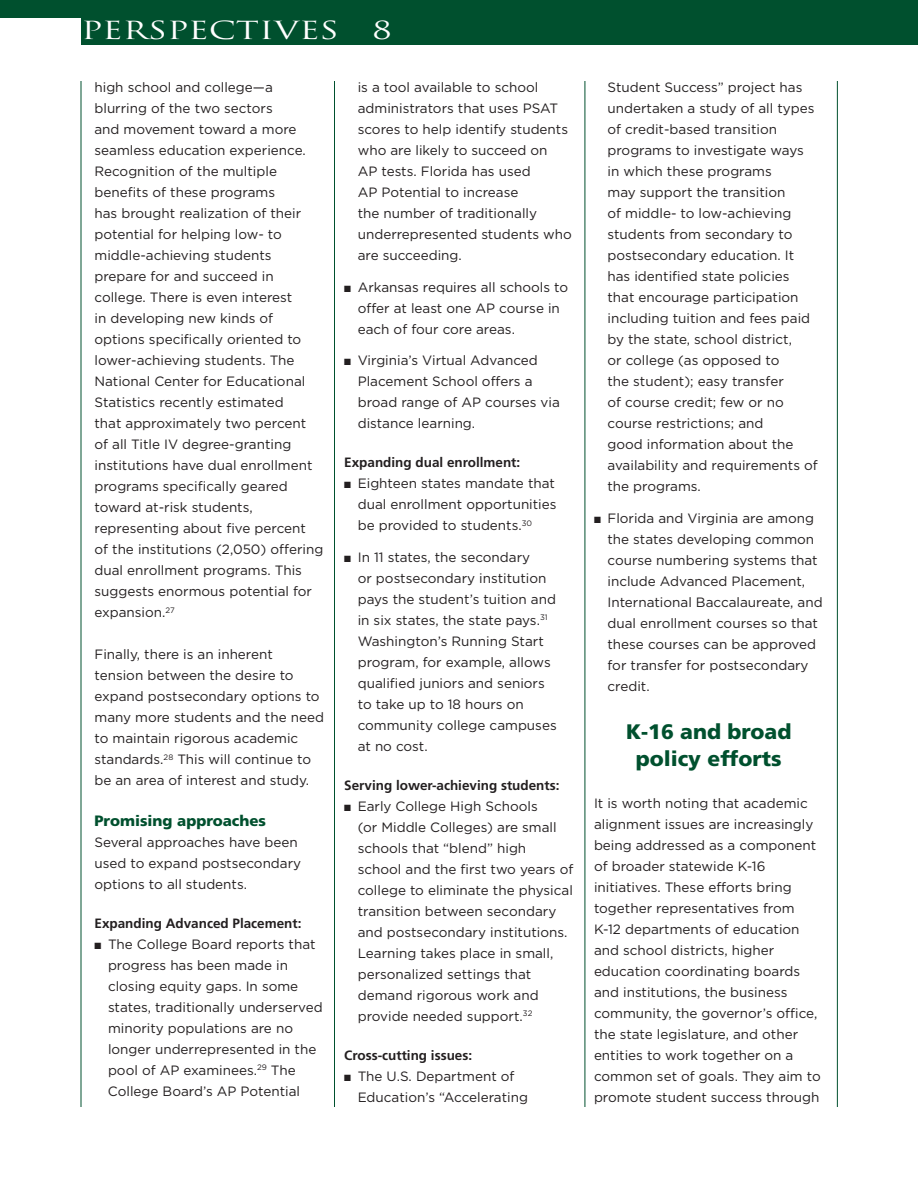
<style>
.page{position:relative;width:918px;height:1188px;background:#fff}
.page>*{position:absolute;margin:0;border:0;box-sizing:border-box;transform-origin:0 0}
.t1{font:24.3px "Trajan Pro";color:#fff;scale:1.39 1}
.t2{font:900 21px/27px "Frutiger";color:#00502e;text-align:center}
.t3{font:900 15px "Frutiger";color:#00502e}
.t4{font:13.5px/21px "Gotham";color:#231f20}
.t5{font:700 13.5px "Frutiger";color:#231f20}
</style>
<div class="page">
<div style="left:81px;top:0;width:837px;height:45px;background:#00502e"></div>
<div style="left:0;top:0;width:918px;height:18px;background:#00502e"></div>
<hr style="left:81px;top:81px;width:1px;height:1026px;background:#00502e">
<hr style="left:334px;top:81px;width:1px;height:1026px;background:#00502e">
<hr style="left:585px;top:81px;width:1px;height:1026px;background:#00502e">
<hr style="left:837px;top:81px;width:1px;height:1026px;background:#00502e">
<h1 class="t1" style="left:81px;top:15px;width:187px">PERSPECTIVES</h1>
<h1 class="t1" style="left:373px;top:15px;width:15px">8</h1>
<p class="t4" style="left:94px;top:77px;width:230px">high school and college—a blurring of the two sectors<br>and movement toward a more seamless education experience.<br>Recognition of the multiple benefits of these programs<br>has brought realization of their potential for helping low- to middle-achieving students prepare for and succeed in college. There is even interest<br>in developing new kinds of options specifically oriented to lower-achieving students. The<br>National Center for Educational<br>Statistics recently estimated<br>that approximately two percent of all Title IV degree-granting institutions have dual enrollment programs specifically geared toward at-risk students, representing about five percent<br>of the institutions (2,050) offering dual enrollment programs. This suggests enormous potential for expansion.<sup>27</sup></p>
<p class="t4" style="left:94px;top:644px;width:231px">Finally, there is an inherent tension between the desire to expand postsecondary options to many more students and the need to maintain rigorous academic standards.<sup>28</sup> This will continue to be an area of interest and study.</p>
<p class="t3" style="left:94px;top:811px;width:173px">Promising approaches</p>
<p class="t4" style="left:94px;top:831px;width:208px">Several approaches have been used to expand postsecondary options to all students.</p>
<p class="t5" style="left:94px;top:915px;width:209px">Expanding Advanced Placement:</p>
<p class="t4" style="left:108px;top:933px;width:216px;text-indent:-13px">■ The College Board reports that progress has been made in closing equity gaps. In some states, traditionally underserved minority populations are no longer underrepresented in the pool of AP examinees.<sup>29</sup> The<br>College Board’s AP Potential</p>
<p class="t4" style="left:358px;top:77px;width:216px">is a tool available to school administrators that uses PSAT scores to help identify students who are likely to succeed on<br>AP tests. Florida has used<br>AP Potential to increase<br>the number of traditionally underrepresented students who are succeeding.</p>
<p class="t4" style="left:358px;top:276px;width:212px;text-indent:-14px">■ Arkansas requires all schools to offer at least one AP course in each of four core areas.</p>
<p class="t4" style="left:358px;top:350px;width:204px;text-indent:-14px">■ Virginia’s Virtual Advanced<br>Placement School offers a broad range of AP courses via distance learning.</p>
<p class="t5" style="left:344px;top:455px;width:178px">Expanding dual enrollment:</p>
<p class="t4" style="left:358px;top:473px;width:200px;text-align:justify;text-indent:-14px">■ Eighteen states mandate that dual enrollment opportunities be provided to students.<sup>30</sup></p>
<p class="t4" style="left:358px;top:546px;width:200px;text-indent:-14px">■ In 11 states, the secondary<br>or postsecondary institution pays the student’s tuition and in six states, the state pays.<sup>31<br></sup>Washington’s Running Start program, for example, allows qualified juniors and seniors to take up to 18 hours on community college campuses at no cost.</p>
<p class="t5" style="left:344px;top:777px;width:217px">Serving lower-achieving students:</p>
<p class="t4" style="left:358px;top:795px;width:217px;text-indent:-14px">■ Early College High Schools<br>(or Middle Colleges) are small schools that “blend” high school and the first two years of college to eliminate the physical transition between secondary and postsecondary institutions.<br>Learning takes place in small, personalized settings that demand rigorous work and provide needed support.<sup>32</sup></p>
<p class="t5" style="left:344px;top:1047px;width:129px">Cross-cutting issues:</p>
<p class="t4" style="left:358px;top:1065px;width:172px;text-indent:-14px">■ The U.S. Department of<br>Education’s “Accelerating</p>
<p class="t4" style="left:608px;top:77px;width:212px">Student Success” project has undertaken a study of all types of credit-based transition programs to investigate ways in which these programs<br>may support the transition<br>of middle- to low-achieving students from secondary to postsecondary education. It has identified state policies that encourage participation including tuition and fees paid by the state, school district,<br>or college (as opposed to<br>the student); easy transfer<br>of course credit; few or no course restrictions; and<br>good information about the availability and requirements of the programs.</p>
<p class="t4" style="left:608px;top:507px;width:217px;text-indent:-14px">■ Florida and Virginia are among the states developing common course numbering systems that include Advanced Placement,<br>International Baccalaureate, and dual enrollment courses so that these courses can be approved for transfer for postsecondary credit.</p>
<h2 class="t2" style="left:626px;top:718px;width:167px">K-16 and broad policy efforts</h2>
<p class="t4" style="left:594px;top:792px;width:228px">It is worth noting that academic alignment issues are increasingly being addressed as a component of broader statewide K-16 initiatives. These efforts bring together representatives from<br>K-12 departments of education and school districts, higher education coordinating boards and institutions, the business community, the governor’s office, the state legislature, and other entities to work together on a common set of goals. They aim to promote student success through</p>
</div>
